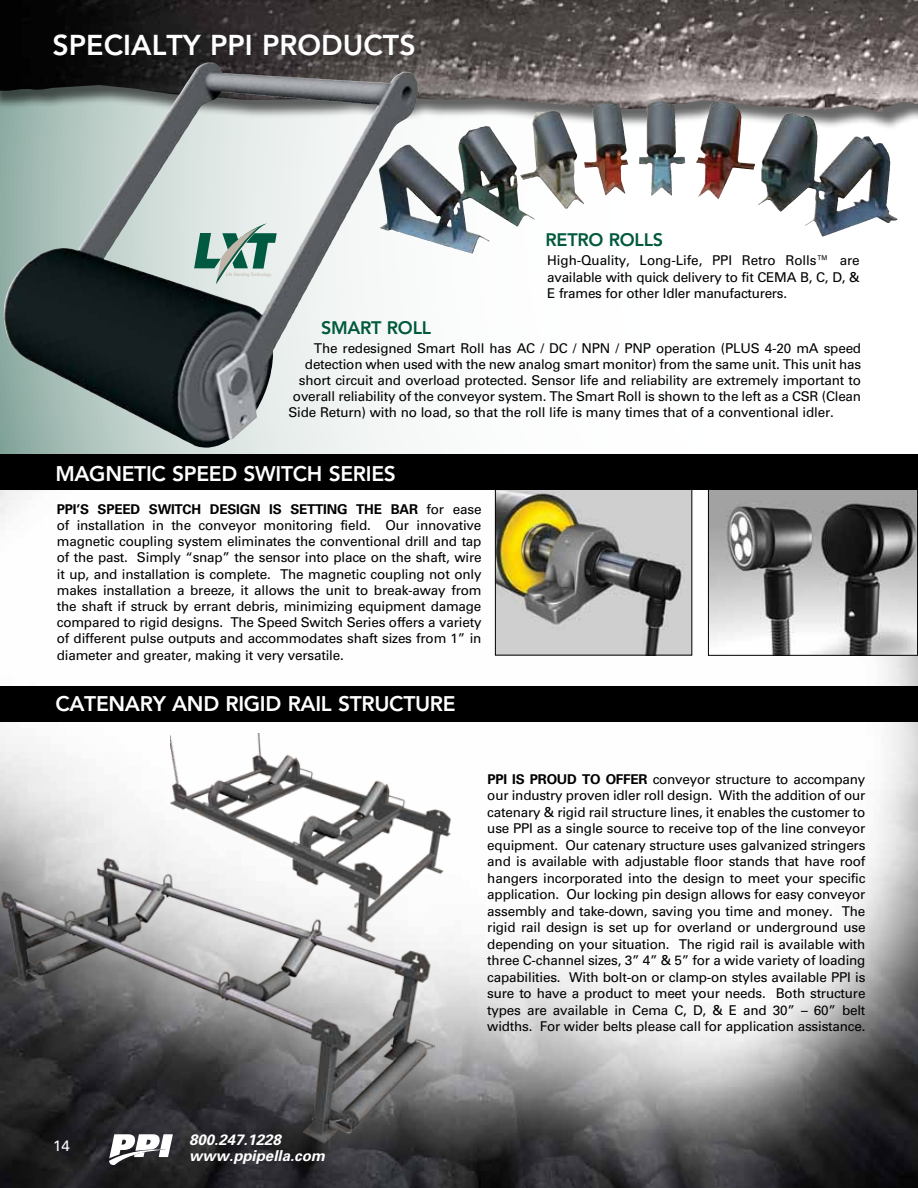
<style>
.page{position:relative;width:918px;height:1188px;background:#fff}
.page>*{position:absolute;margin:0;border:0;box-sizing:border-box;transform-origin:0 0}
.t1{font:800 28.5px "Avenir";letter-spacing:.185em;color:#fff}
.t2{font:800 21px "Avenir";letter-spacing:-.015em;color:#fff}
.t3{font:800 18px "Avenir";color:#00583d}
.t4{font:italic 700 15px/16.5px "Univers";color:#fff}
.t5{font:15px "Univers";color:#fff}
.t6{font:13.5px/16.5px "Univers";letter-spacing:-.015em;color:#000;text-align:justify}
.s1{font-weight:700}
</style>
<div class="page">
<img style="left:0;top:490px;width:918px;height:698px">
<svg style="left:0;top:131px;width:898px;height:323px"></svg>
<img style="left:710px;top:490px;width:206px;height:164px">
<div style="left:708px;top:484px;width:210px;height:172px;border:1px solid #000"></div>
<img style="left:497px;top:490px;width:193px;height:164px">
<div style="left:495px;top:483px;width:197px;height:173px;border:1px solid #000"></div>
<img style="left:170px;top:734px;width:282px;height:211px">
<div style="left:0;top:0;width:918px;height:131px;background:#000;opacity:.6"></div>
<img style="left:0;top:0;width:918px;height:114px">
<img style="left:3px;top:68px;width:313px;height:380px">
<div style="left:0;top:454px;width:918px;height:36px;background:#000"></div>
<img style="left:639px;top:101px;width:77px;height:95px">
<div style="left:0;top:686px;width:918px;height:36px;background:#000"></div>
<img style="left:0;top:831px;width:435px;height:326px">
<svg style="left:109px;top:1134px;width:64px;height:32px"></svg>
<h1 class="t1" style="left:52px;top:29px;width:172px">SPECIALTY PPI</h1>
<h1 class="t1" style="left:262px;top:29px;width:155px">PRODUCTS</h1>
<h3 class="t3" style="left:321px;top:317px;width:13px">SMART</h3>
<h3 class="t3" style="left:387px;top:317px;width:12px">ROLL</h3>
<h3 class="t3" style="left:546px;top:229px;width:13px">RETRO</h3>
<h3 class="t3" style="left:609px;top:229px;width:12px">ROLLS</h3>
<p class="t6" style="left:547px;top:253px;width:314px">High-Quality, Long-Life, PPI Retro Rolls™ are available with quick delivery to fit CEMA B, C, D, &amp; E frames for other Idler manufacturers.</p>
<p class="t6" style="left:314px;top:340px;width:549px">The redesigned Smart Roll has AC / DC / NPN / PNP operation (PLUS 4-20 mA speed</p>
<p class="t6" style="left:305px;top:356px;width:558px">detection when used with the new analog smart monitor) from the same unit. This unit has</p>
<p class="t6" style="left:299px;top:372px;width:564px">short circuit and overload protected. Sensor life and reliability are extremely important to</p>
<p class="t6" style="left:293px;top:388px;width:570px">overall reliability of the conveyor system. The Smart Roll is shown to the left as a CSR (Clean</p>
<p class="t6" style="left:288px;top:404px;width:547px">Side Return) with no load, so that the roll life is many times that of a conventional idler.</p>
<h2 class="t2" style="left:55px;top:461px;width:15px">MAGNETI</h2>
<h2 class="t2" style="left:152px;top:461px;width:35px">C SPEED</h2>
<h2 class="t2" style="left:244px;top:461px;width:98px">SWITCH SERIES</h2>
<p class="t6" style="left:57px;top:501px;width:426px"><span class="s1">PPI’S SPEED SWITCH DESIGN IS SETTING THE BAR</span> for ease of installation in the conveyor monitoring field. Our innovative magnetic coupling system eliminates the conventional drill and tap of the past. Simply “snap” the sensor into place on the shaft, wire it up, and installation is complete. The magnetic coupling not only makes installation a breeze, it allows the unit to break-away from the shaft if struck by errant debris, minimizing equipment damage compared to rigid designs. The Speed Switch Series offers a variety of different pulse outputs and accommodates shaft sizes from 1” in diameter and greater, making it very versatile.</p>
<h2 class="t2" style="left:55px;top:691px;width:29px">CATENARY</h2>
<h2 class="t2" style="left:172px;top:691px;width:17px">AND</h2>
<h2 class="t2" style="left:226px;top:691px;width:12px">RIGID</h2>
<h2 class="t2" style="left:288px;top:691px;width:12px">RAIL</h2>
<h2 class="t2" style="left:338px;top:691px;width:14px">STRU</h2>
<h2 class="t2" style="left:389px;top:691px;width:28px">CTURE</h2>
<p class="t6" style="left:487px;top:771px;width:380px"><span class="s1">PPI IS PROUD TO OFFER</span> conveyor structure to accompany our industry proven idler roll design. With the addition of our catenary &amp; rigid rail structure lines, it enables the customer to use PPI as a single source to receive top of the line conveyor equipment. Our catenary structure uses galvanized stringers and is available with adjustable floor stands that have roof hangers incorporated into the design to meet your specific application. Our locking pin design allows for easy conveyor assembly and take-down, saving you time and money. The rigid rail design is set up for overland or underground use depending on your situation. The rigid rail is available with three C-channel sizes, 3” 4” &amp; 5” for a wide variety of loading capabilities. With bolt-on or clamp-on styles available PPI is sure to have a product to meet your needs. Both structure types are available in Cema C, D, &amp; E and 30” – 60” belt widths. For wider belts please call for application assistance.</p>
<p class="t5" style="left:53px;top:1136px;width:18px">14</p>
<p class="t4" style="left:189px;top:1131px;width:137px">800.247.1228 www.ppipella.com</p>
</div>
